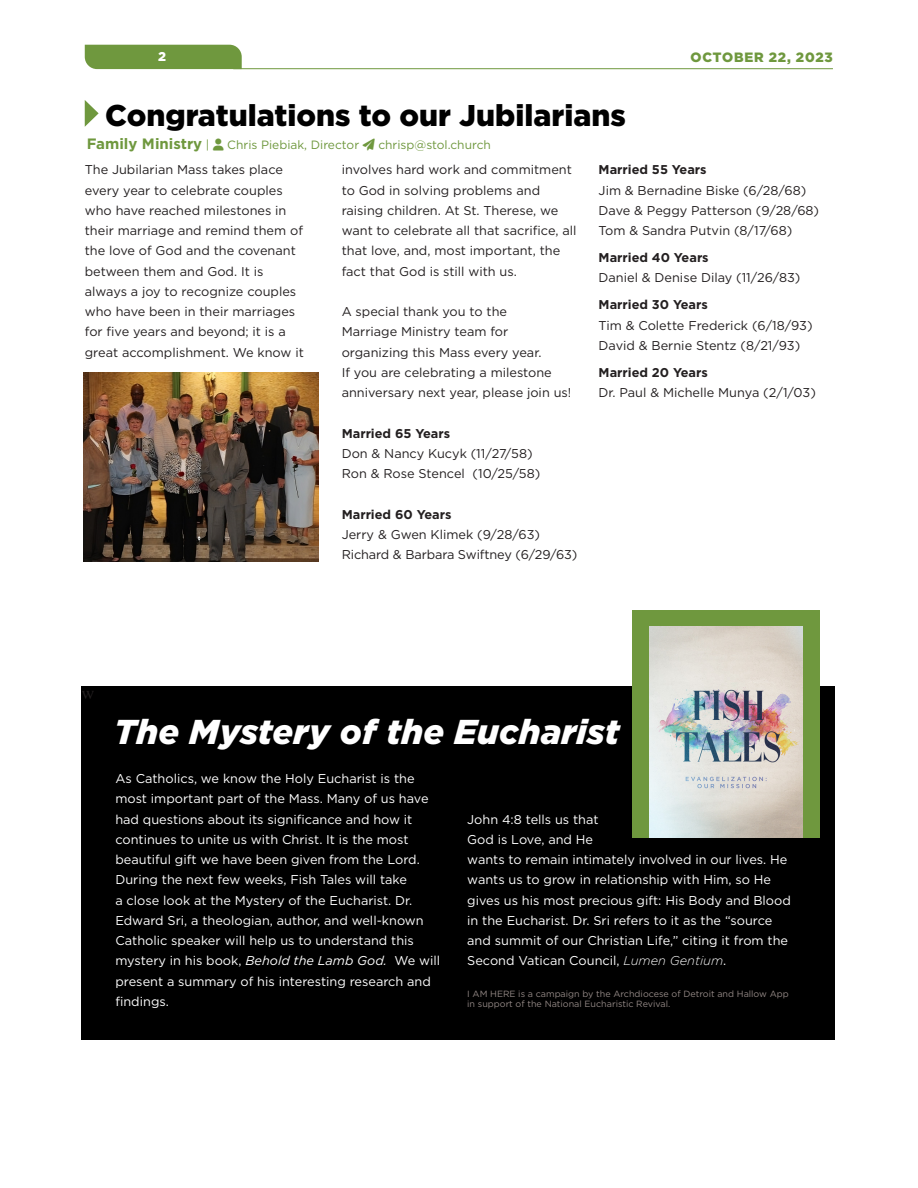
<style>
.page{position:relative;width:918px;height:1188px;background:#fff}
.page>*{position:absolute;margin:0;border:0;box-sizing:border-box;transform-origin:0 0}
.t1{font:italic 900 34.5px "Gotham";letter-spacing:.005em;color:#fff}
.t2{font:900 30px "Gotham";color:#000}
.t3{font:18px "Times";color:#231f20}
.t4{font:700 15px "Gotham";color:#6f983e}
.t5{font:900 13.5px "Gotham";color:#6f983e}
.t6{font:12.75px/20.2px "Gotham";color:#231f20}
.t7{font:12.75px/20.2px "Gotham";color:#fff}
.t8{font:700 12.75px "Gotham";color:#231f20}
.t9{font:900 12.75px "Gotham";color:#fff}
.t10{font:12px "Gotham";color:#6f983e}
.t11{font:9px/10.8px "Gotham";color:#928784}
.s1{font-weight:400;font-size:12px}
.s2{font-style:italic}
.s3{font-weight:300;font-style:italic}
</style>
<div class="page">
<hr style="left:233px;top:68px;width:600px;height:1px;background:#6f983e">
<div style="left:85px;top:45px;width:157px;height:24px;background:#6f983e"></div>
<svg style="left:85px;top:100px;width:14px;height:27px"></svg>
<img style="left:84px;top:373px;width:235px;height:189px">
<div style="left:81px;top:686px;width:754px;height:354px;background:#000"></div>
<div style="left:632px;top:611px;width:187px;height:227px;background:#6f983e"></div>
<img style="left:650px;top:627px;width:153px;height:211px">
<p class="t9" style="left:158px;top:48px;width:9px">2</p>
<p class="t5" style="left:691px;top:48px;width:144px">OCTOBER 22, 2023</p>
<p class="t2" style="left:105px;top:95px;width:522px">Congratulations to our Jubilarians</p>
<p class="t4" style="left:87px;top:133px;width:124px">Family Ministry <span class="s1">|</span></p>
<p class="t10" style="left:227px;top:137px;width:265px">Chris Piebiak, Director ➢ chrisp@stol.church</p>
<p class="t6" style="left:85px;top:159px;width:221px">The Jubilarian Mass takes place every year to celebrate couples who have reached milestones in their marriage and remind them of the love of God and the covenant between them and God. It is always a joy to recognize couples who have been in their marriages for five years and beyond; it is a great accomplishment. We know it</p>
<p class="t6" style="left:342px;top:159px;width:236px">involves hard work and commitment to God in solving problems and raising children. At St. Therese, we want to celebrate all that sacrifice, all that love, and, most important, the fact that God is still with us.</p>
<p class="t6" style="left:342px;top:301px;width:167px">A special thank you to the</p>
<p class="t6" style="left:342px;top:321px;width:231px">Marriage Ministry team for organizing this Mass every year.<br>If you are celebrating a milestone anniversary next year, please join us!</p>
<p class="t8" style="left:342px;top:425px;width:110px">Married 65 Years</p>
<p class="t6" style="left:342px;top:443px;width:192px">Don &amp; Nancy Kucyk (11/27/58)</p>
<p class="t6" style="left:342px;top:463px;width:200px">Ron &amp; Rose Stencel (10/25/58)</p>
<p class="t8" style="left:342px;top:506px;width:111px">Married 60 Years</p>
<p class="t6" style="left:342px;top:524px;width:200px">Jerry &amp; Gwen Klimek (9/28/63)</p>
<p class="t6" style="left:342px;top:544px;width:237px">Richard &amp; Barbara Swiftney (6/29/63)</p>
<p class="t8" style="left:599px;top:161px;width:110px">Married 55 Years</p>
<p class="t6" style="left:599px;top:180px;width:209px">Jim &amp; Bernadine Biske (6/28/68)</p>
<p class="t6" style="left:599px;top:200px;width:222px">Dave &amp; Peggy Patterson (9/28/68)</p>
<p class="t6" style="left:599px;top:220px;width:195px">Tom &amp; Sandra Putvin (8/17/68)</p>
<p class="t8" style="left:599px;top:249px;width:112px">Married 40 Years</p>
<p class="t6" style="left:599px;top:267px;width:203px">Daniel &amp; Denise Dilay (11/26/83)</p>
<p class="t8" style="left:599px;top:296px;width:111px">Married 30 Years</p>
<p class="t6" style="left:599px;top:315px;width:215px">Tim &amp; Colette Frederick (6/18/93)</p>
<p class="t6" style="left:599px;top:335px;width:203px">David &amp; Bernie Stentz (8/21/93)</p>
<p class="t8" style="left:599px;top:364px;width:111px">Married 20 Years</p>
<p class="t6" style="left:599px;top:382px;width:219px">Dr. Paul &amp; Michelle Munya (2/1/03)</p>
<p class="t3" style="left:81px;top:676px;width:14px">w</p>
<h3 class="t1" style="left:114px;top:708px;width:507px">The Mystery of the Eucharist</h3>
<p class="t7" style="left:115px;top:768px;width:326px">As Catholics, we know the Holy Eucharist is the most important part of the Mass. Many of us have had questions about its significance and how it continues to unite us with Christ. It is the most beautiful gift we have been given from the Lord.<br>During the next few weeks, Fish Tales will take<br>a close look at the Mystery of the Eucharist. Dr.<br>Edward Sri, a theologian, author, and well-known Catholic speaker will help us to understand this mystery in his book, <span class="s2">Behold the Lamb God.</span> We will present a summary of his interesting research and findings.</p>
<p class="t7" style="left:467px;top:809px;width:325px">John 4:8 tells us that<br>God is Love, and He<br>wants to remain intimately involved in our lives. He wants us to grow in relationship with Him, so He gives us his most precious gift: His Body and Blood in the Eucharist. Dr. Sri refers to it as the “source and summit of our Christian Life,” citing it from the Second Vatican Council, <span class="s3">Lumen Gentium</span>.</p>
<p class="t11" style="left:467px;top:988px;width:323px">I AM HERE is a campaign by the Archdiocese of Detroit and Hallow App in support of the National Eucharistic Revival.</p>
</div>
